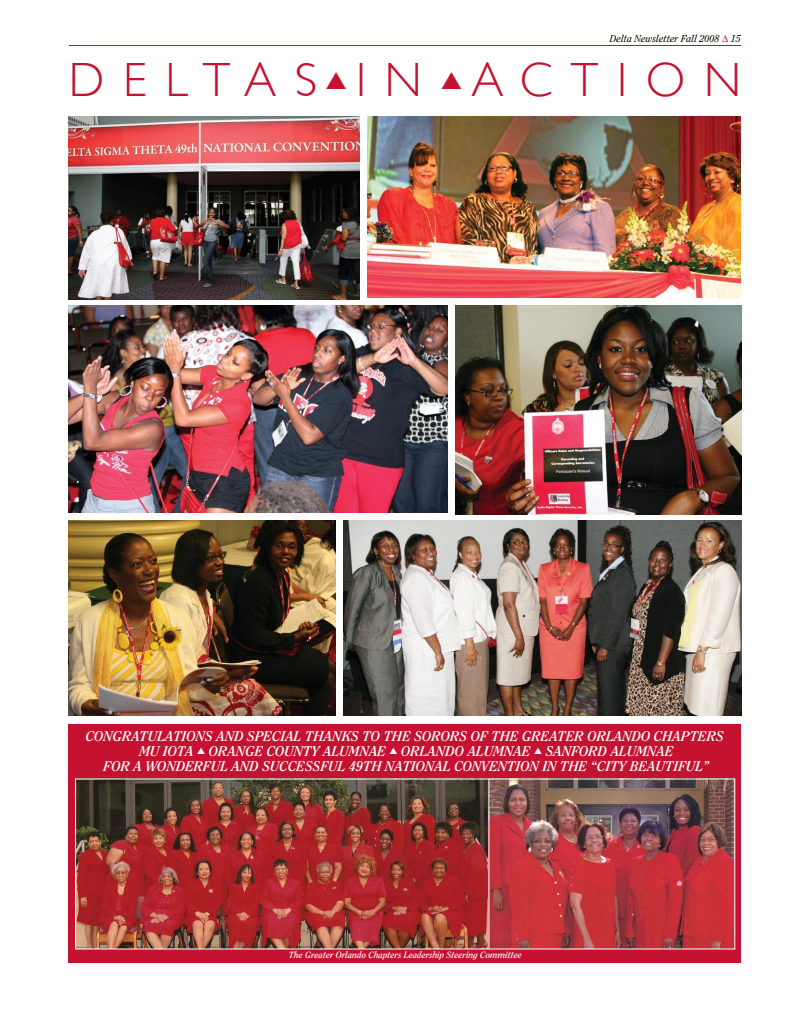
<style>
.page{position:relative;width:810px;height:1026px;background:#fff}
.page>*{position:absolute;margin:0;border:0;box-sizing:border-box;transform-origin:0 0}
.t1{font:300 48px "Gill Sans";letter-spacing:.39em;color:#c41230}
.t2{font:italic 700 14px "Clearface";color:#fff}
.t3{font:italic 10px "Clearface";color:#000}
.t4{font:italic 700 9px "Clearface";color:#fff}
</style>
<div class="page">
<hr style="left:69px;top:45px;width:672px;height:1px;background:#c41230">
<div style="left:69px;top:724px;width:672px;height:239px;background:#c41230"></div>
<img style="left:69px;top:117px;width:291px;height:182px">
<img style="left:367px;top:117px;width:374px;height:180px">
<img style="left:456px;top:305px;width:285px;height:209px">
<img style="left:69px;top:521px;width:266px;height:195px">
<img style="left:344px;top:521px;width:397px;height:195px">
<img style="left:69px;top:305px;width:379px;height:208px">
<img style="left:77px;top:780px;width:656px;height:168px">
<hr style="left:488px;top:779px;width:1px;height:170px;background:#fff">
<p class="t3" style="left:610px;top:33px;width:132px">Delta Newsletter Fall 2008 15</p>
<h1 class="t1" style="left:69px;top:52px;width:674px">DELTAS▲IN ▲ACTION</h1>
<p class="t2" style="left:86px;top:728px;width:18px">CONGRATULATIONS</p>
<p class="t2" style="left:217px;top:728px;width:11px">AND</p>
<p class="t2" style="left:247px;top:728px;width:9px">SPECIAL</p>
<p class="t2" style="left:305px;top:728px;width:11px">THAN</p>
<p class="t2" style="left:342px;top:728px;width:52px">KSTO THE</p>
<p class="t2" style="left:414px;top:728px;width:10px">SORORS</p>
<p class="t2" style="left:471px;top:728px;width:31px">OF THE</p>
<p class="t2" style="left:522px;top:728px;width:20px">GREATER</p>
<p class="t2" style="left:587px;top:728px;width:20px">ORLANDO</p>
<p class="t2" style="left:654px;top:728px;width:19px">CHAPTERS</p>
<p class="t2" style="left:139px;top:743px;width:38px">MU IOTA</p>
<p class="t2" style="left:197px;top:743px;width:31px">▲ ORANGE</p>
<p class="t2" style="left:267px;top:743px;width:19px">COUNTY</p>
<p class="t2" style="left:323px;top:743px;width:19px">ALUMNAE</p>
<p class="t2" style="left:390px;top:743px;width:31px">▲ ORLANDO</p>
<p class="t2" style="left:468px;top:743px;width:19px">ALUMNAE</p>
<p class="t2" style="left:534px;top:743px;width:30px">▲ SANFORD</p>
<p class="t2" style="left:611px;top:743px;width:19px">ALUMNAE</p>
<p class="t2" style="left:104px;top:758px;width:10px">FOR</p>
<p class="t2" style="left:134px;top:758px;width:23px">A WONDERFUL</p>
<p class="t2" style="left:232px;top:758px;width:11px">AND</p>
<p class="t2" style="left:262px;top:758px;width:10px">SUCCESSFUL</p>
<p class="t2" style="left:349px;top:758px;width:55px">49TH NATIONAL</p>
<p class="t2" style="left:454px;top:758px;width:19px">CONVENTION</p>
<p class="t2" style="left:543px;top:758px;width:168px">IN THE “CITY BEAUTIFUL”</p>
<p class="t4" style="left:289px;top:950px;width:234px">THE GREATER ORLANDO CHAPTERS LEADERSHIP STEERING COMMITTEE</p>
</div>
